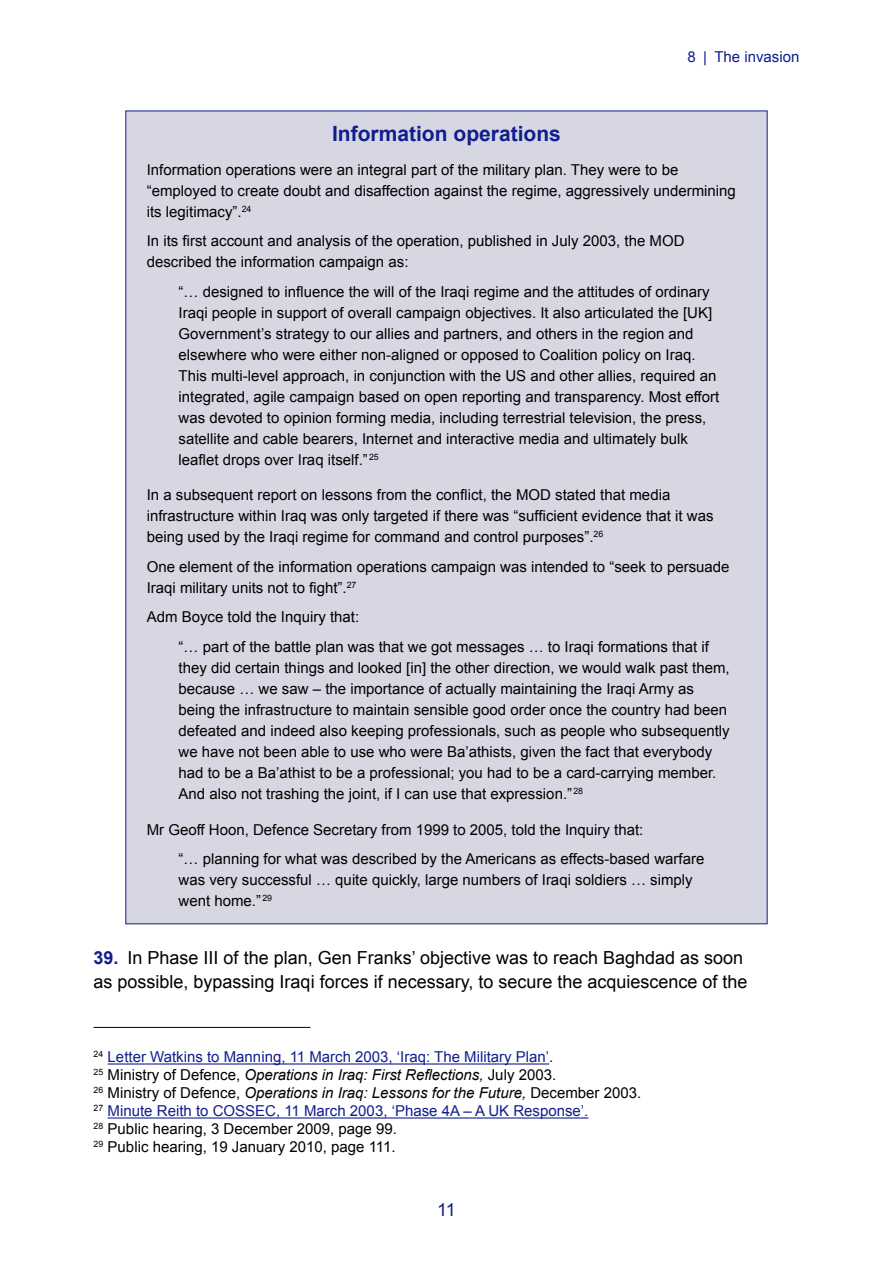
<style>
.page{position:relative;width:893px;height:1263px;background:#fff}
.page>*{position:absolute;margin:0;border:0;box-sizing:border-box;transform-origin:0 0}
.Box_Heading{font:700 21px "Arial";color:#101e8e}
.t1{font:18px/24px "Arial";color:#000}
.t2{font:18px "Arial";color:#101e8e}
.Box_Quote{font:15px/21px "Arial";color:#000}
.Box_Text{font:15px/21px "Arial";color:#000}
.Footnote{font:italic 15px "Arial";color:#000}
.Footnote-2{font:15px "Arial";color:#101e8e}
.Footnote-3{font:15px "Arial";color:#000}
.s1{font-weight:700;color:#101e8e}
.s2{color:#000}
.s3{font-style:normal}
</style>
<div class="page">
<div style="left:125px;top:111px;width:642px;height:813px;background:#d7d7e3"></div>
<hr style="left:94px;top:1027px;width:216px;height:1px;background:#000">
<hr style="left:108px;top:1063px;width:441px;height:1px;background:#101e8e">
<hr style="left:108px;top:1117px;width:480px;height:1px;background:#101e8e">
<p class="Footnote-2" style="left:687px;top:47px;width:114px">8 | The invasion</p>
<p class="Box_Heading" style="left:332px;top:122px;width:230px">Information operations</p>
<p class="Box_Text" style="left:147px;top:159px;width:591px">Information operations were an integral part of the military plan. They were to be “employed to create doubt and disaffection against the regime, aggressively undermining its legitimacy”.<sup>24</sup></p>
<p class="Box_Text" style="left:147px;top:230px;width:539px">In its first account and analysis of the operation, published in July 2003, the MOD described the information campaign as:</p>
<p class="Box_Quote" style="left:179px;top:281px;width:542px">“… designed to influence the will of the Iraqi regime and the attitudes of ordinary Iraqi people in support of overall campaign objectives. It also articulated the [UK] Government’s strategy to our allies and partners, and others in the region and elsewhere who were either non-aligned or opposed to Coalition policy on Iraq.<br>This multi-level approach, in conjunction with the US and other allies, required an integrated, agile campaign based on open reporting and transparency. Most effort was devoted to opinion forming media, including terrestrial television, the press, satellite and cable bearers, Internet and interactive media and ultimately bulk leaflet drops over Iraq itself.” <sup>25</sup></p>
<p class="Box_Text" style="left:147px;top:485px;width:568px">In a subsequent report on lessons from the conflict, the MOD stated that media infrastructure within Iraq was only targeted if there was “sufficient evidence that it was being used by the Iraqi regime for command and control purposes”.<sup>26</sup></p>
<p class="Box_Text" style="left:147px;top:556px;width:584px">One element of the information operations campaign was intended to “seek to persuade<br>Iraqi military units not to fight”.<sup>27</sup></p>
<p class="Box_Text" style="left:147px;top:607px;width:214px">Adm Boyce told the Inquiry that:</p>
<p class="Box_Quote" style="left:179px;top:636px;width:553px">“… part of the battle plan was that we got messages … to Iraqi formations that if they did certain things and looked [in] the other direction, we would walk past them, because … we saw – the importance of actually maintaining the Iraqi Army as being the infrastructure to maintain sensible good order once the country had been defeated and indeed also keeping professionals, such as people who subsequently we have not been able to use who were Ba’athists, given the fact that everybody had to be a Ba’athist to be a professional; you had to be a card-carrying member.<br>And also not trashing the joint, if I can use that expression.” <sup>28</sup></p>
<p class="Box_Text" style="left:147px;top:819px;width:498px">Mr Geoff Hoon, Defence Secretary from 1999 to 2005, told the Inquiry that:</p>
<p class="Box_Quote" style="left:179px;top:849px;width:527px">“… planning for what was described by the Americans as effects-based warfare was very successful … quite quickly, large numbers of Iraqi soldiers … simply went home.” <sup>29</sup></p>
<p class="t1" style="left:94px;top:946px;width:656px"><span class="s1">39.</span> In Phase III of the plan, Gen Franks’ objective was to reach Baghdad as soon as possible, bypassing Iraqi forces if necessary, to secure the acquiescence of the</p>
<p class="Footnote-2" style="left:94px;top:1047px;width:461px"><sup>24</sup> Letter Watkins to Manning, 11 March 2003, ‘Iraq: The Military Plan’<span class="s2">.</span></p>
<p class="Footnote" style="left:94px;top:1067px;width:464px"><sup>25</sup> <span class="s3">Ministry of Defence,</span> Operations in Iraq: First Reflections, <span class="s3">July 2003.</span></p>
<p class="Footnote" style="left:94px;top:1085px;width:549px"><sup>26</sup> <span class="s3">Ministry of Defence,</span> Operations in Iraq: Lessons for the Future, <span class="s3">December 2003.</span></p>
<p class="Footnote-2" style="left:94px;top:1101px;width:496px"><sup>27</sup> Minute Reith to COSSEC, 11 March 2003, ‘Phase 4A – A UK Response’.</p>
<p class="Footnote-3" style="left:94px;top:1119px;width:305px"><sup>28</sup> Public hearing, 3 December 2009, page 99.</p>
<p class="Footnote-3" style="left:94px;top:1137px;width:304px"><sup>29</sup> Public hearing, 19 January 2010, page 111.</p>
<p class="t2" style="left:437px;top:1197px;width:20px">11</p>
</div>
